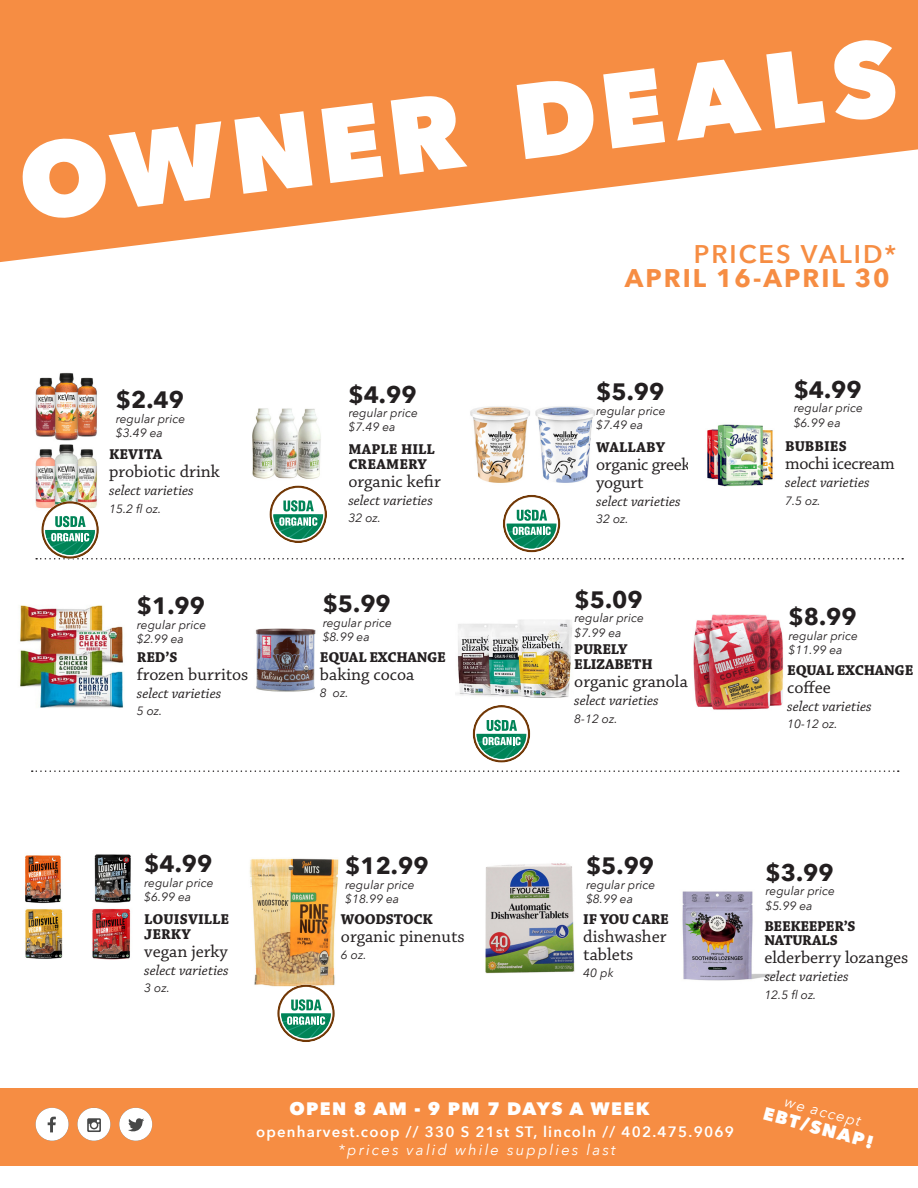
<style>
.page{position:relative;width:918px;height:1188px;background:#fff}
.page>*{position:absolute;margin:0;border:0;box-sizing:border-box;transform-origin:0 0}
.t1{font:800 105.45px "Avenir Next";color:#fff}
.t2{font:700 25.5px "Avenir Next";letter-spacing:.08em;color:#f68d43}
.t3{font:600 25.5px "Avenir Next";letter-spacing:.08em;color:#f68d43}
.t4{font:700 23.7px "Avenir Next";color:#231f20}
.t5{font:18px "Chaparral Pro";color:#231f20}
.t6{font:18px/18px "Chaparral Pro";letter-spacing:-.02em;color:#231f20}
.t7{font:800 18px "Avenir Next";letter-spacing:.08em;color:#fff}
.t8{font:700 15px/14.7px "Chaparral Pro";letter-spacing:-.01em;color:#231f20}
.t9{font:italic 15px "Chaparral Pro";color:#231f20}
.t10{font:600 15px "Avenir Next";letter-spacing:.08em;color:#fff}
.t11{font:italic 15px "Avenir Next";letter-spacing:.14em;color:#fff}
.t12{font:italic 12px "Avenir Next";color:#231f20}
</style>
<div class="page">
<img style="left:35px;top:372px;width:62px;height:133px">
<img style="left:20px;top:605px;width:104px;height:103px">
<svg style="left:0;top:0;width:918px;height:262px;fill:#f68d43"></svg>
<div style="left:0;top:1088px;width:918px;height:78px;background:#f68d43"></div>
<svg style="left:36px;top:1108px;width:33px;height:33px"></svg>
<svg style="left:77px;top:1108px;width:33px;height:33px"></svg>
<svg style="left:119px;top:1108px;width:33px;height:33px"></svg>
<svg style="left:32px;top:770px;width:867px;height:2px"></svg>
<img style="left:455px;top:619px;width:117px;height:93px">
<img style="left:252px;top:408px;width:69px;height:71px">
<img style="left:255px;top:628px;width:61px;height:64px">
<img style="left:470px;top:406px;width:125px;height:94px">
<img style="left:707px;top:424px;width:66px;height:63px">
<svg style="left:269px;top:485px;width:58px;height:58px"></svg>
<svg style="left:473px;top:705px;width:57px;height:58px"></svg>
<div style="left:473px;top:705px;width:57px;height:58px;border:2px solid #723806;border-radius:50%"></div>
<svg style="left:477px;top:720px;width:49px;height:39px"></svg>
<img style="left:25px;top:854px;width:106px;height:106px">
<svg style="left:36px;top:500px;width:867px;height:60px"></svg>
<img style="left:249px;top:858px;width:90px;height:130px">
<img style="left:485px;top:863px;width:90px;height:111px">
<img style="left:693px;top:614px;width:90px;height:96px">
<img style="left:682px;top:891px;width:95px;height:90px">
<svg style="left:277px;top:985px;width:58px;height:57px"></svg>
<div style="left:277px;top:985px;width:58px;height:57px;border:2px solid #723806;border-radius:50%"></div>
<svg style="left:281px;top:999px;width:50px;height:39px"></svg>
<p class="t1" style="left:12px;top:119px;width:885px;rotate:-7deg">OWNER DEALS</p>
<p class="t3" style="left:694px;top:232px;width:204px">PRICES VALID*</p>
<p class="t2" style="left:625px;top:256px;width:267px">APRIL 16-APRIL 30</p>
<p class="t4" style="left:116px;top:380px;width:70px">$2.49</p>
<p class="t12" style="left:116px;top:408px;width:71px">regular price</p>
<p class="t12" style="left:116px;top:423px;width:49px">$3.49 ea</p>
<p class="t8" style="left:109px;top:448px;width:55px">KEVITA</p>
<p class="t5" style="left:109px;top:462px;width:112px">probiotic drink</p>
<p class="t9" style="left:109px;top:482px;width:86px">select varieties</p>
<p class="t12" style="left:109px;top:498px;width:54px">15.2 fl oz.</p>
<p class="t4" style="left:137px;top:586px;width:70px">$1.99</p>
<p class="t12" style="left:137px;top:614px;width:71px">regular price</p>
<p class="t12" style="left:137px;top:629px;width:49px">$2.99 ea</p>
<p class="t8" style="left:137px;top:650px;width:42px">RED’S</p>
<p class="t5" style="left:137px;top:664px;width:113px">frozen burritos</p>
<p class="t9" style="left:137px;top:685px;width:86px">select varieties</p>
<p class="t12" style="left:137px;top:701px;width:27px">5 oz.</p>
<p class="t4" style="left:348px;top:374px;width:70px">$4.99</p>
<p class="t12" style="left:348px;top:403px;width:71px">regular price</p>
<p class="t12" style="left:348px;top:417px;width:49px">$7.49 ea</p>
<p class="t8" style="left:348px;top:442px;width:88px">MAPLE HILL<br>CREAMERY</p>
<p class="t5" style="left:348px;top:471px;width:94px">organic kefir</p>
<p class="t9" style="left:348px;top:492px;width:86px">select varieties</p>
<p class="t12" style="left:348px;top:508px;width:34px">32 oz.</p>
<p class="t4" style="left:323px;top:583px;width:70px">$5.99</p>
<p class="t12" style="left:323px;top:612px;width:71px">regular price</p>
<p class="t12" style="left:323px;top:627px;width:49px">$8.99 ea</p>
<p class="t8" style="left:320px;top:650px;width:128px">EQUAL EXCHANGE</p>
<p class="t5" style="left:320px;top:664px;width:96px">baking cocoa</p>
<p class="t12" style="left:320px;top:683px;width:30px">8 oz.</p>
<p class="t4" style="left:596px;top:371px;width:70px">$5.99</p>
<p class="t12" style="left:596px;top:400px;width:71px">regular price</p>
<p class="t12" style="left:596px;top:415px;width:49px">$7.49 ea</p>
<p class="t8" style="left:596px;top:440px;width:70px">WALLABY</p>
<p class="t6" style="left:596px;top:456px;width:96px">organic greek yogurt</p>
<p class="t9" style="left:596px;top:493px;width:86px">select varieties</p>
<p class="t12" style="left:596px;top:509px;width:34px">32 oz.</p>
<p class="t4" style="left:574px;top:579px;width:70px">$5.09</p>
<p class="t12" style="left:574px;top:608px;width:71px">regular price</p>
<p class="t12" style="left:574px;top:622px;width:49px">$7.99 ea</p>
<p class="t8" style="left:574px;top:643px;width:80px">PURELY<br>ELIZABETH</p>
<p class="t5" style="left:574px;top:671px;width:115px">organic granola</p>
<p class="t9" style="left:574px;top:692px;width:86px">select varieties</p>
<p class="t12" style="left:574px;top:708px;width:45px">8-12 oz.</p>
<p class="t4" style="left:794px;top:369px;width:70px">$4.99</p>
<p class="t12" style="left:794px;top:398px;width:71px">regular price</p>
<p class="t12" style="left:794px;top:412px;width:49px">$6.99 ea</p>
<p class="t8" style="left:785px;top:440px;width:63px">BUBBIES</p>
<p class="t6" style="left:785px;top:455px;width:111px">mochi icecream</p>
<p class="t9" style="left:785px;top:474px;width:86px">select varieties</p>
<p class="t12" style="left:785px;top:491px;width:37px">7.5 oz.</p>
<p class="t4" style="left:788px;top:596px;width:70px">$8.99</p>
<p class="t12" style="left:788px;top:625px;width:71px">regular price</p>
<p class="t12" style="left:788px;top:640px;width:56px">$11.99 ea</p>
<p class="t8" style="left:787px;top:663px;width:128px">EQUAL EXCHANGE</p>
<p class="t5" style="left:787px;top:677px;width:45px">coffee</p>
<p class="t9" style="left:787px;top:698px;width:86px">select varieties</p>
<p class="t12" style="left:787px;top:714px;width:52px">10-12 oz.</p>
<p class="t4" style="left:144px;top:844px;width:70px">$4.99</p>
<p class="t12" style="left:144px;top:873px;width:71px">regular price</p>
<p class="t12" style="left:144px;top:887px;width:49px">$6.99 ea</p>
<p class="t8" style="left:144px;top:912px;width:87px">LOUISVILLE<br>JERKY</p>
<p class="t5" style="left:144px;top:941px;width:85px">vegan jerky</p>
<p class="t9" style="left:144px;top:962px;width:86px">select varieties</p>
<p class="t12" style="left:144px;top:978px;width:27px">3 oz.</p>
<p class="t4" style="left:345px;top:845px;width:85px">$12.99</p>
<p class="t12" style="left:345px;top:874px;width:71px">regular price</p>
<p class="t12" style="left:345px;top:889px;width:56px">$18.99 ea</p>
<p class="t8" style="left:341px;top:912px;width:93px">WOODSTOCK</p>
<p class="t5" style="left:341px;top:926px;width:125px">organic pinenuts</p>
<p class="t12" style="left:341px;top:945px;width:27px">6 oz.</p>
<p class="t4" style="left:586px;top:845px;width:70px">$5.99</p>
<p class="t12" style="left:586px;top:874px;width:71px">regular price</p>
<p class="t12" style="left:586px;top:889px;width:49px">$8.99 ea</p>
<p class="t8" style="left:583px;top:912px;width:87px">IF YOU CARE</p>
<p class="t5" style="left:583px;top:926px;width:85px">dishwasher</p>
<p class="t5" style="left:583px;top:944px;width:52px">tablets</p>
<p class="t12" style="left:583px;top:963px;width:32px">40 pk</p>
<p class="t4" style="left:766px;top:852px;width:70px">$3.99</p>
<p class="t12" style="left:766px;top:881px;width:71px">regular price</p>
<p class="t12" style="left:766px;top:895px;width:49px">$5.99 ea</p>
<p class="t8" style="left:764px;top:919px;width:93px">BEEKEEPER’S<br>NATURALS</p>
<p class="t5" style="left:764px;top:947px;width:146px">elderberry lozanges</p>
<p class="t9" style="left:764px;top:968px;width:86px">select varieties</p>
<p class="t12" style="left:764px;top:984px;width:54px">12.5 fl oz.</p>
<p class="t7" style="left:289px;top:1097px;width:362px">OPEN 8 AM - 9 PM 7 DAYS A WEEK</p>
<p class="t10" style="left:256px;top:1119px;width:479px">openharvest.coop // 330 S 21st ST, lincoln // 402.475.9069</p>
<p class="t11" style="left:338px;top:1137px;width:279px">*prices valid while supplies last</p>
<p class="t11" style="left:789px;top:1089px;width:80px;rotate:15deg">we accept</p>
<p class="t7" style="left:767px;top:1102px;width:115px;rotate:15deg">EBT/SNAP!</p>
</div>
